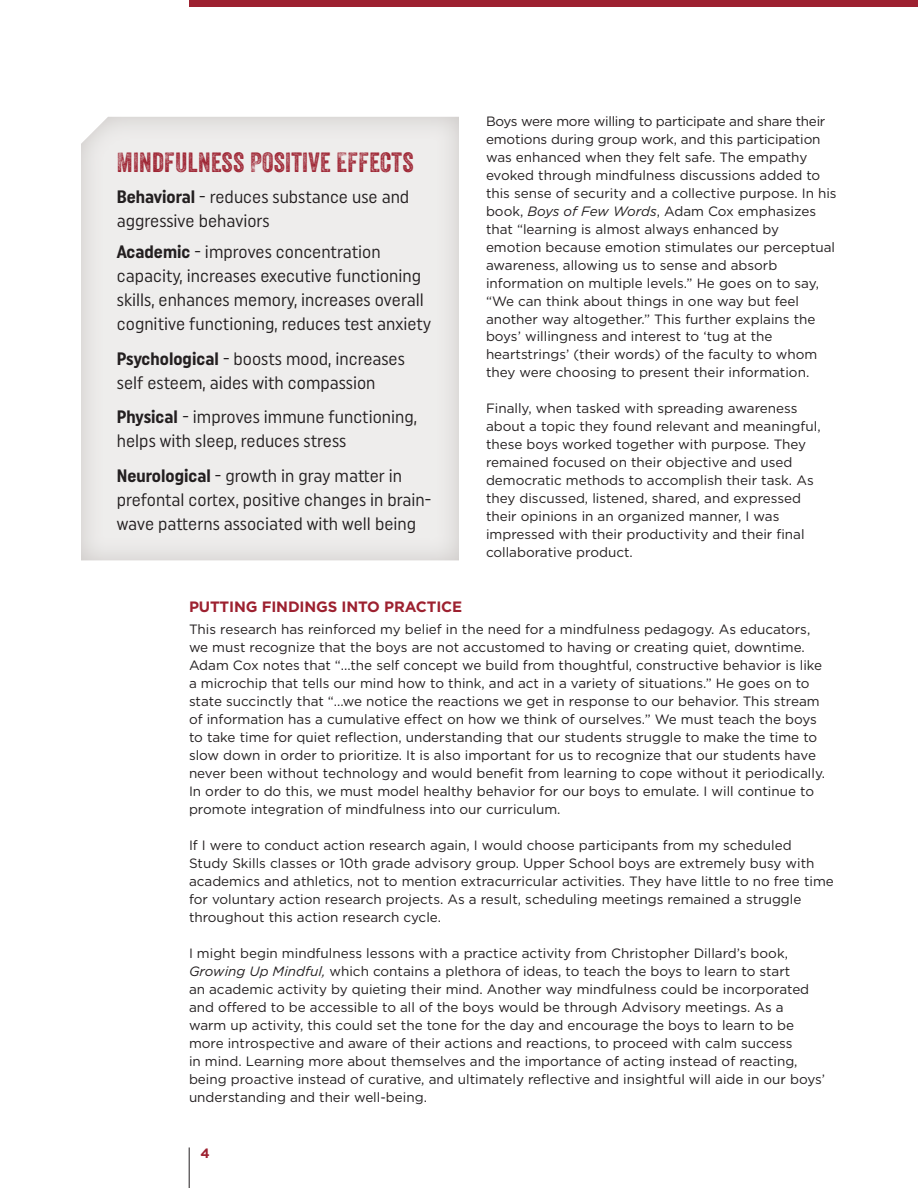
<style>
.page{position:relative;width:918px;height:1188px;background:#fff}
.page>*{position:absolute;margin:0;border:0;box-sizing:border-box;transform-origin:0 0}
.t1{font:27px "Veneer Three";letter-spacing:.01em;color:#9d2130}
.t2{font:18px/24px "Uniform Condensed";color:#231f20}
.t3{font:700 15px "Gotham";letter-spacing:-.01em;color:#9d2130}
.t4{font:13.5px/18px "Gotham";color:#231f20}
.t5{font:700 13.5px "Gotham";color:#9d2130}
.s1{font-weight:700}
.s2{font-style:italic}
</style>
<div class="page">
<div style="left:189px;top:0;width:729px;height:7px;background:#9d2130"></div>
<div style="left:79px;top:115px;width:381px;height:447px;background:#eeedec"></div>
<hr style="left:189px;top:1148px;width:1px;height:40px;background:#231f20">
<h1 class="t1" style="left:117px;top:146px;width:298px">MINDFULNESS POSITIVE EFFECTS</h1>
<h2 class="t2" style="left:117px;top:184px;width:294px"><span class="s1">Behavioral</span> - reduces substance use and aggressive behaviors</h2>
<h2 class="t2" style="left:117px;top:239px;width:316px"><span class="s1">Academic</span> - improves concentration capacity, increases executive functioning skills, enhances memory, increases overall cognitive functioning, reduces test anxiety</h2>
<h2 class="t2" style="left:117px;top:346px;width:290px"><span class="s1">Psychological</span> - boosts mood, increases self esteem, aides with compassion</h2>
<h2 class="t2" style="left:117px;top:405px;width:302px"><span class="s1">Physical</span> - improves immune functioning, helps with sleep, reduces stress</h2>
<h2 class="t2" style="left:117px;top:463px;width:316px"><span class="s1">Neurological</span> - growth in gray matter in prefontal cortex, positive changes in brain&shy;wave patterns associated with well being</h2>
<p class="t4" style="left:486px;top:111px;width:352px">Boys were more willing to participate and share their emotions during group work, and this participation was enhanced when they felt safe. The empathy evoked through mindfulness discussions added to this sense of security and a collective purpose. In his book, <span class="s2">Boys of Few Words</span>, Adam Cox emphasizes that “learning is almost always enhanced by emotion because emotion stimulates our perceptual awareness, allowing us to sense and absorb information on multiple levels.” He goes on to say, “We can think about things in one way but feel another way altogether.” This further explains the boys’ willingness and interest to ‘tug at the heartstrings’ (their words) of the faculty to whom they were choosing to present their information.</p>
<p class="t4" style="left:486px;top:399px;width:336px">Finally, when tasked with spreading awareness about a topic they found relevant and meaningful, these boys worked together with purpose. They remained focused on their objective and used democratic methods to accomplish their task. As they discussed, listened, shared, and expressed their opinions in an organized manner, I was impressed with their productivity and their final collaborative product.</p>
<p class="t3" style="left:189px;top:596px;width:275px">PUTTING FINDINGS INTO PRACTICE</p>
<p class="t4" style="left:189px;top:620px;width:638px">This research has reinforced my belief in the need for a mindfulness pedagogy. As educators, we must recognize that the boys are not accustomed to having or creating quiet, downtime.<br>Adam Cox notes that “...the self concept we build from thoughtful, constructive behavior is like a microchip that tells our mind how to think, and act in a variety of situations.” He goes on to state succinctly that “...we notice the reactions we get in response to our behavior. This stream of information has a cumulative effect on how we think of ourselves.” We must teach the boys to take time for quiet reflection, understanding that our students struggle to make the time to slow down in order to prioritize. It is also important for us to recognize that our students have never been without technology and would benefit from learning to cope without it periodically.<br>In order to do this, we must model healthy behavior for our boys to emulate. I will continue to promote integration of mindfulness into our curriculum.</p>
<p class="t4" style="left:189px;top:836px;width:646px">If I were to conduct action research again, I would choose participants from my scheduled Study Skills classes or 10th grade advisory group. Upper School boys are extremely busy with academics and athletics, not to mention extracurricular activities. They have little to no free time for voluntary action research projects. As a result, scheduling meetings remained a struggle throughout this action research cycle.</p>
<p class="t4" style="left:189px;top:944px;width:638px">I might begin mindfulness lessons with a practice activity from Christopher Dillard’s book, <span class="s2">Growing Up Mindful,</span> which contains a plethora of ideas, to teach the boys to learn to start<br>an academic activity by quieting their mind. Another way mindfulness could be incorporated and offered to be accessible to all of the boys would be through Advisory meetings. As a<br>warm up activity, this could set the tone for the day and encourage the boys to learn to be more introspective and aware of their actions and reactions, to proceed with calm success<br>in mind. Learning more about themselves and the importance of acting instead of reacting, being proactive instead of curative, and ultimately reflective and insightful will aide in our boys’ understanding and their well-being.</p>
<p class="t5" style="left:200px;top:1144px;width:11px">4</p>
</div>
